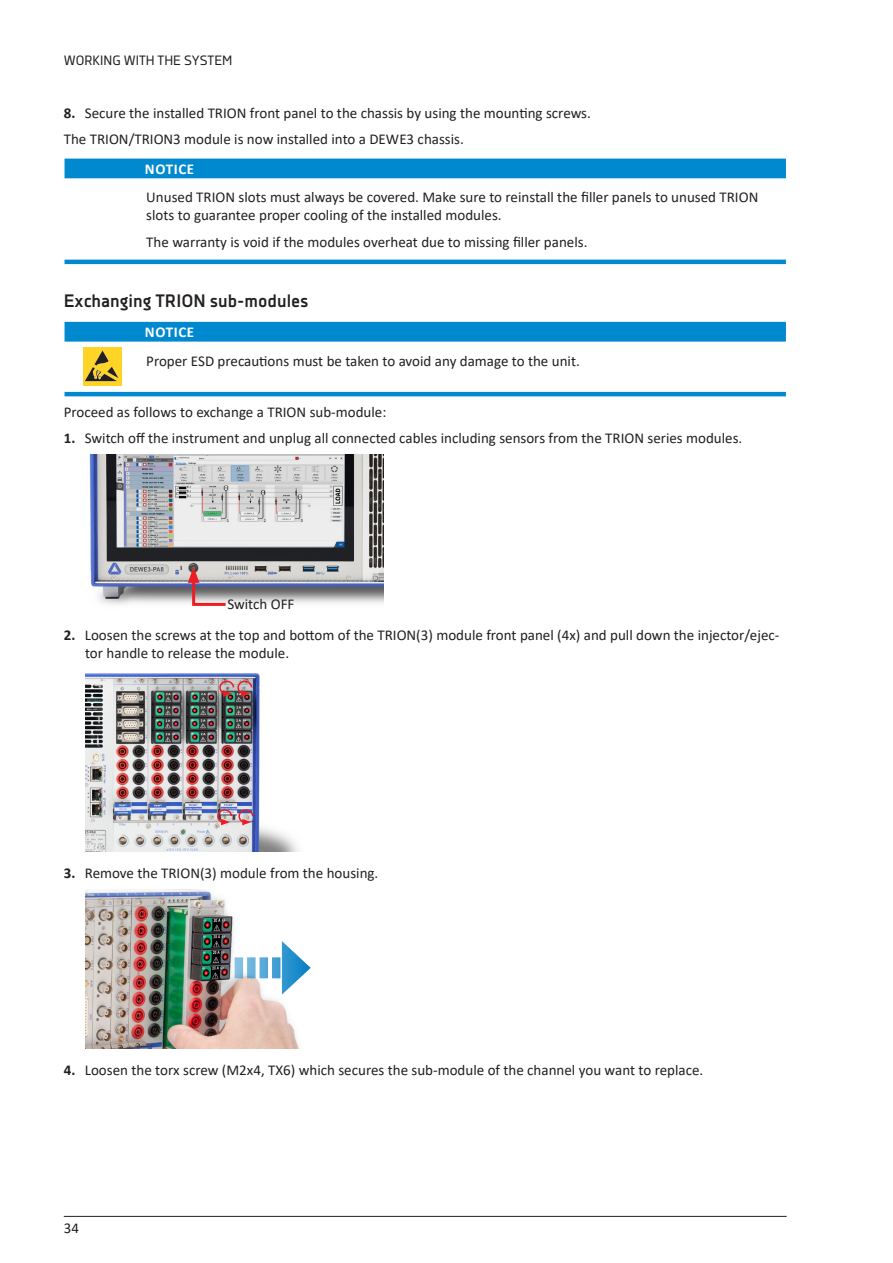
<style>
.page{position:relative;width:893px;height:1263px;background:#fff}
.page>*{position:absolute;margin:0;border:0;box-sizing:border-box;transform-origin:0 0}
.Title_3{font:700 18px "Decima Nova Pro";color:#231f20}
.SN_Body{font:15px/18px "Calibri";color:#231f20}
.Body_Text{font:15px "Calibri";color:#231f20}
.SN_Title_white{font:700 15px "Calibri";letter-spacing:.04em;color:#fff}
.t1{font:13.5px "Decima Nova Pro";color:#231f20}
.s1{font-weight:700}
</style>
<div class="page">
<hr style="left:64px;top:1216px;width:723px;height:1px;background:#231f20">
<svg style="left:65px;top:159px;width:721px;height:105px"></svg>
<svg style="left:65px;top:322px;width:721px;height:74px"></svg>
<div style="left:83px;top:348px;width:39px;height:38px;background:#fed426"></div>
<svg style="left:85px;top:350px;width:34px;height:31px"></svg>
<img style="left:89px;top:455px;width:294px;height:150px">
<svg style="left:188px;top:567px;width:41px;height:39px;background:#b4949b"></svg>
<img style="left:85px;top:673px;width:213px;height:179px">
<svg style="left:219px;top:680px;width:34px;height:17px"></svg>
<svg style="left:216px;top:808px;width:38px;height:17px"></svg>
<img style="left:85px;top:890px;width:214px;height:158px">
<svg style="left:235px;top:941px;width:76px;height:53px"></svg>
<p class="t1" style="left:64px;top:53px;width:170px">WORKING WITH THE SYSTEM</p>
<p class="SN_Body" style="left:64px;top:103px;width:529px"><span class="s1">8.</span> Secure the installed TRION front panel to the chassis by using the mounting screws.</p>
<p class="Body_Text" style="left:64px;top:129px;width:402px">The TRION/TRION3 module is now installed into a DEWE3 chassis.</p>
<p class="SN_Title_white" style="left:145px;top:158px;width:51px">NOTICE</p>
<p class="SN_Body" style="left:146px;top:188px;width:614px">Unused TRION slots must always be covered. Make sure to reinstall the filler panels to unused TRION slots to guarantee proper cooling of the installed modules.</p>
<p class="SN_Body" style="left:146px;top:232px;width:443px">The warranty is void if the modules overheat due to missing filler panels.</p>
<p class="Title_3" style="left:64px;top:291px;width:246px">Exchanging TRION sub-modules</p>
<p class="SN_Title_white" style="left:145px;top:322px;width:51px">NOTICE</p>
<p class="SN_Body" style="left:146px;top:351px;width:435px">Proper ESD precautions must be taken to avoid any damage to the unit.</p>
<p class="Body_Text" style="left:64px;top:401px;width:324px">Proceed as follows to exchange a TRION sub-module:</p>
<p class="SN_Body" style="left:64px;top:429px;width:680px"><span class="s1">1.</span> Switch off the instrument and unplug all connected cables including sensors from the TRION series modules.</p>
<p class="Body_Text" style="left:227px;top:593px;width:69px">Switch OFF</p>
<p class="SN_Body" style="left:85px;top:626px;width:696px;text-indent:-21px"><span class="s1">2.</span> Loosen the screws at the top and bottom of the TRION(3) module front panel (4x) and pull down the injector/ejec&shy;tor handle to release the module.</p>
<p class="SN_Body" style="left:64px;top:864px;width:316px"><span class="s1">3.</span> Remove the TRION(3) module from the housing.</p>
<p class="SN_Body" style="left:64px;top:1060px;width:641px"><span class="s1">4.</span> Loosen the torx screw (M2x4, TX6) which secures the sub-module of the channel you want to replace.</p>
<p class="SN_Body" style="left:64px;top:1218px;width:17px">34</p>
</div>
